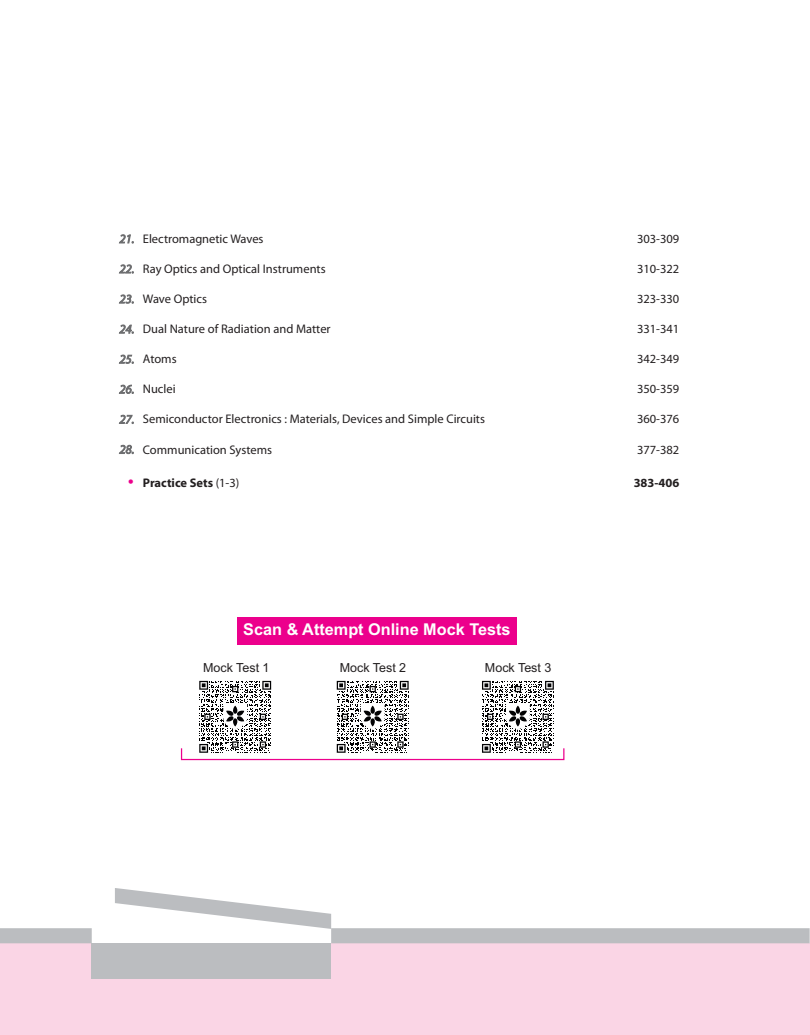
<style>
.page{position:relative;width:810px;height:1035px;background:#fff}
.page>*{position:absolute;margin:0;border:0;box-sizing:border-box;transform-origin:0 0}
.t1{font:700 16.25px "Arial";color:#fff}
.t2{font:12.5px "Myriad Pro";color:#231f20}
.t3{font:12.5px "Arial";color:#231f20}
.t4{font:700 12.5px "Myriad Pro";color:#231f20}
.s1{font-style:italic;color:#6d6e70}
.s2{font-weight:400}
</style>
<div class="page">
<div style="left:0;top:943px;width:810px;height:92px;background:#fad5e5"></div>
<svg style="left:0;top:888px;width:810px;height:55px"></svg>
<div style="left:91px;top:943px;width:240px;height:36px;background:#bbbdc0"></div>
<div style="left:237px;top:617px;width:279px;height:27px;background:#ec008c"></div>
<div style="left:181px;top:748px;width:383px;height:12px;border:1px solid #ec008c"></div>
<div style="left:196px;top:678px;width:78px;height:78px;background:#fff"></div>
<svg style="left:199px;top:681px;width:72px;height:72px"></svg>
<div style="left:334px;top:678px;width:78px;height:78px;background:#fff"></div>
<svg style="left:337px;top:681px;width:72px;height:72px"></svg>
<div style="left:479px;top:678px;width:78px;height:78px;background:#fff"></div>
<svg style="left:482px;top:681px;width:72px;height:72px"></svg>
<p class="t2" style="left:119px;top:234px;width:146px"><span class="s1">21.</span> Electromagnetic Waves</p>
<p class="t2" style="left:637px;top:234px;width:44px">303-309</p>
<p class="t2" style="left:119px;top:264px;width:208px"><span class="s1">22.</span> Ray Optics and Optical Instruments</p>
<p class="t2" style="left:637px;top:264px;width:44px">310-322</p>
<p class="t2" style="left:119px;top:294px;width:89px"><span class="s1">23.</span> Wave Optics</p>
<p class="t2" style="left:637px;top:294px;width:44px">323-330</p>
<p class="t2" style="left:119px;top:324px;width:213px"><span class="s1">24.</span> Dual Nature of Radiation and Matter</p>
<p class="t2" style="left:637px;top:324px;width:44px">331-341</p>
<p class="t2" style="left:119px;top:354px;width:59px"><span class="s1">25.</span> Atoms</p>
<p class="t2" style="left:637px;top:354px;width:44px">342-349</p>
<p class="t2" style="left:119px;top:384px;width:58px"><span class="s1">26.</span> Nuclei</p>
<p class="t2" style="left:637px;top:384px;width:44px">350-359</p>
<p class="t2" style="left:119px;top:414px;width:367px"><span class="s1">27.</span> Semiconductor Electronics : Materials, Devices and Simple Circuits</p>
<p class="t2" style="left:637px;top:414px;width:44px">360-376</p>
<p class="t2" style="left:119px;top:444px;width:154px"><span class="s1">28.</span> Communication Systems</p>
<p class="t2" style="left:637px;top:444px;width:44px">377-382</p>
<p class="t4" style="left:143px;top:477px;width:98px">Practice Sets <span class="s2">(1-3)</span></p>
<p class="t4" style="left:634px;top:477px;width:47px">383-406</p>
<h1 class="t1" style="left:243px;top:623px;width:269px">Scan &amp; Attempt Online Mock Tests</h1>
<p class="t3" style="left:203px;top:663px;width:68px">Mock Test 1</p>
<p class="t3" style="left:340px;top:663px;width:68px">Mock Test 2</p>
<p class="t3" style="left:485px;top:663px;width:68px">Mock Test 3</p>
</div>
